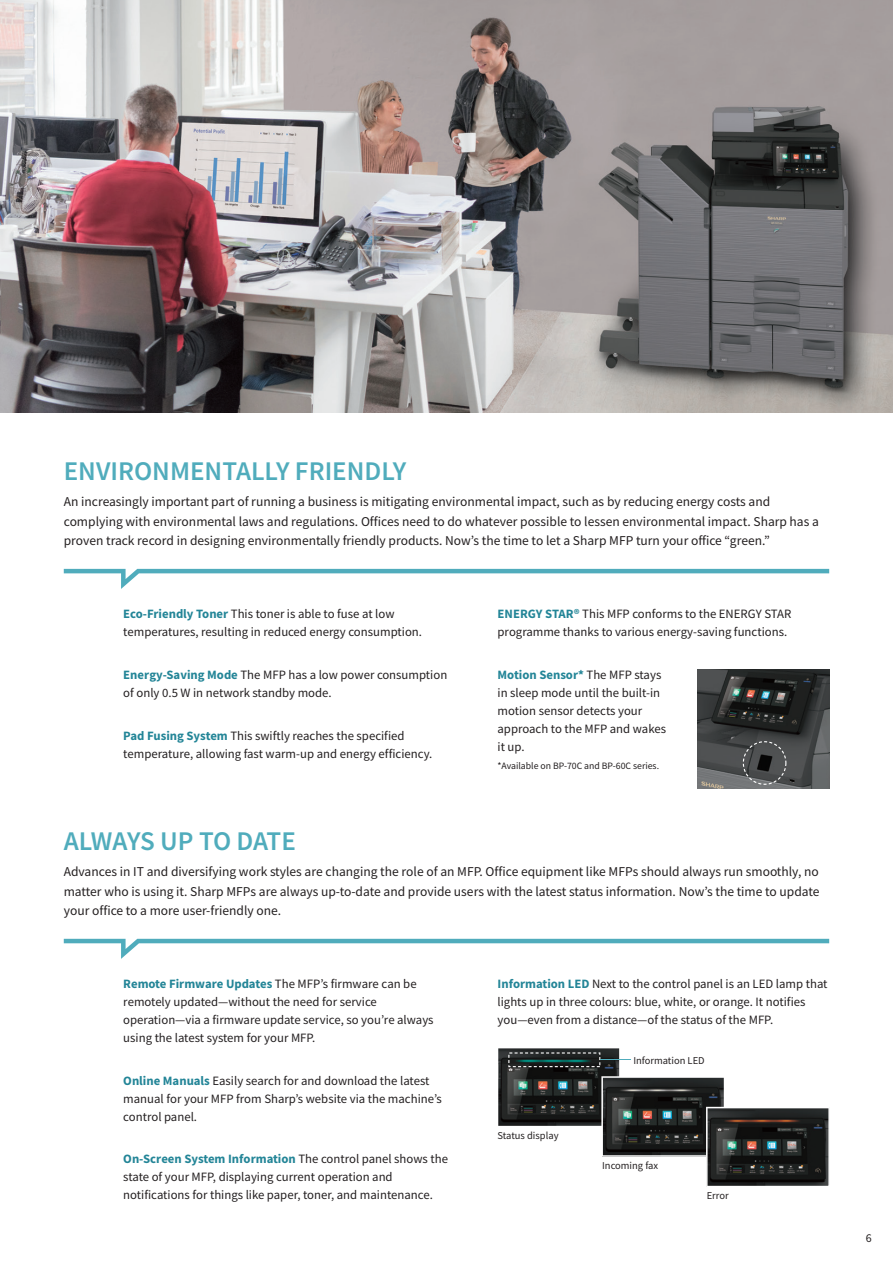
<style>
.page{position:relative;width:893px;height:1263px;background:#fff}
.page>*{position:absolute;margin:0;border:0;box-sizing:border-box;transform-origin:0 0}
.t1{font:600 27px "Source Sans Pro";color:#50acbc}
.t2{font:13.5px/19.5px "Source Sans Pro";color:#231f20}
.t3{font:12.75px/18px "Source Sans Pro";color:#231f20}
.t4{font:12px "Source Sans Pro";color:#231f20}
.t5{font:10.5px "Source Sans Pro";color:#231f20}
.t6{font:9.75px "Source Sans Pro";color:#231f20}
.s1{font-weight:700;color:#238597}
</style>
<div class="page">
<img style="left:0;top:0;width:893px;height:412px">
<svg style="left:0;top:0;width:1px;height:54px"></svg>
<svg style="left:498px;top:1048px;width:331px;height:139px"></svg>
<hr style="left:600px;top:1059px;width:31px;height:1px;background:#50acbc">
<img style="left:697px;top:670px;width:132px;height:119px">
<svg style="left:743px;top:741px;width:43px;height:44px;background:#505253"></svg>
<svg style="left:64px;top:569px;width:765px;height:20px"></svg>
<svg style="left:64px;top:939px;width:765px;height:20px"></svg>
<h1 class="t1" style="left:64px;top:461px;width:344px">ENVIRONMENTALLY FRIENDLY</h1>
<p class="t2" style="left:64px;top:493px;width:757px">An increasingly important part of running a business is mitigating environmental impact, such as by reducing energy costs and complying with environmental laws and regulations. Offices need to do whatever possible to lessen environmental impact. Sharp has a proven track record in designing environmentally friendly products. Now’s the time to let a Sharp MFP turn your office “green.”</p>
<p class="t3" style="left:123px;top:606px;width:300px"><span class="s1">Eco-Friendly Toner</span> This toner is able to fuse at low temperatures, resulting in reduced energy consumption.</p>
<p class="t3" style="left:123px;top:667px;width:325px"><span class="s1">Energy-Saving Mode</span> The MFP has a low power consumption of only 0.5 W in network standby mode.</p>
<p class="t3" style="left:123px;top:728px;width:311px"><span class="s1">Pad Fusing System</span> This swiftly reaches the specified temperature, allowing fast warm-up and energy efficiency.</p>
<p class="t3" style="left:498px;top:606px;width:295px"><span class="s1">ENERGY STAR®</span> This MFP conforms to the ENERGY STAR programme thanks to various energy-saving functions.</p>
<p class="t3" style="left:498px;top:667px;width:170px"><span class="s1">Motion Sensor*</span> The MFP stays in sleep mode until the built-in motion sensor detects your approach to the MFP and wakes it up.</p>
<p class="t6" style="left:497px;top:762px;width:163px">*Available on BP-70C and BP-60C series.</p>
<h1 class="t1" style="left:64px;top:831px;width:234px">ALWAYS UP TO DATE</h1>
<p class="t2" style="left:64px;top:863px;width:757px;text-align:justify">Advances in IT and diversifying work styles are changing the role of an MFP. Office equipment like MFPs should always run smoothly, no matter who is using it. Sharp MFPs are always up-to-date and provide users with the latest status information. Now’s the time to update your office to a more user-friendly one.</p>
<p class="t3" style="left:123px;top:976px;width:312px"><span class="s1">Remote Firmware Updates</span> The MFP’s firmware can be remotely updated—without the need for service operation—via a firmware update service, so you’re always using the latest system for your MFP.</p>
<p class="t3" style="left:123px;top:1072px;width:320px"><span class="s1">Online Manuals</span> Easily search for and download the latest manual for your MFP from Sharp’s website via the machine’s control panel.</p>
<p class="t3" style="left:123px;top:1151px;width:326px"><span class="s1">On-Screen System Information</span> The control panel shows the state of your MFP, displaying current operation and notifications for things like paper, toner, and maintenance.</p>
<p class="t3" style="left:497px;top:976px;width:332px"><span class="s1">Information LED</span> Next to the control panel is an LED lamp that lights up in three colours: blue, white, or orange. It notifies you—even from a distance—of the status of the MFP.</p>
<p class="t5" style="left:497px;top:1131px;width:63px">Status display</p>
<p class="t5" style="left:633px;top:1056px;width:73px">Information LED</p>
<p class="t5" style="left:602px;top:1161px;width:58px">Incoming fax</p>
<p class="t5" style="left:707px;top:1191px;width:24px">Error</p>
<p class="t4" style="left:866px;top:1233px;width:7px">6</p>
</div>
